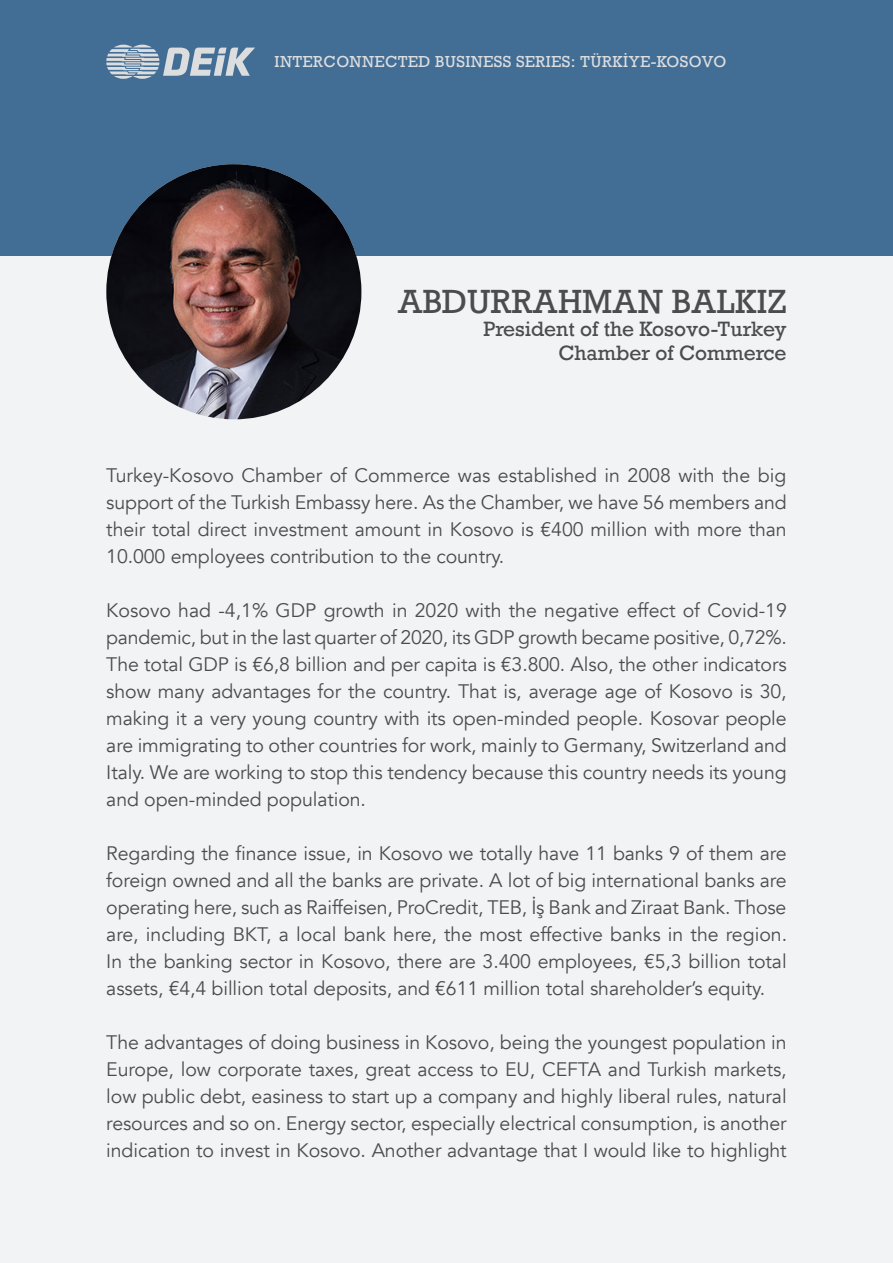
<style>
.page{position:relative;width:893px;height:1263px;background:#fff}
.page>*{position:absolute;margin:0;border:0;box-sizing:border-box;transform-origin:0 0}
.t1{font:31.5px "Rockwell";color:#4b4c4d}
.t2{font:19.5px/27px "Avenir";letter-spacing:-.005em;color:#4b4c4d;text-align:justify}
.t3{font:19.5px/23.4px "Rockwell";color:#4b4c4d;text-align:right}
.t4{font:15px "Rockwell";letter-spacing:.025em;color:#dcdddf}
</style>
<div class="page">
<div style="left:0;top:213px;width:893px;height:1050px;background:#f2f3f4"></div>
<div style="left:0;top:0;width:893px;height:255px;background:#426d94"></div>
<svg style="left:106px;top:45px;width:149px;height:34px"></svg>
<img style="left:106px;top:164px;width:255px;height:255px;border-radius:128px">
<p class="t4" style="left:275px;top:53px;width:453px">INTERCONNECTED BUSINESS SERIES: TÜRKİYE-KOSOVO</p>
<p class="t1" style="left:397px;top:282px;width:391px">ABDURRAHMAN BALKIZ</p>
<p class="t3" style="left:483px;top:318px;width:305px">President of the Kosovo-Turkey<br>Chamber of Commerce</p>
<p class="t2" style="left:106px;top:462px;width:682px">Turkey-Kosovo Chamber of Commerce was established in 2008 with the big support of the Turkish Embassy here. As the Chamber, we have 56 members and their total direct investment amount in Kosovo is €400 million with more than 10.000 employees contribution to the country.</p>
<p class="t2" style="left:106px;top:597px;width:682px">Kosovo had -4,1% GDP growth in 2020 with the negative effect of Covid-19 pandemic, but in the last quarter of 2020, its GDP growth became positive, 0,72%.<br>The total GDP is €6,8 billion and per capita is €3.800. Also, the other indicators show many advantages for the country. That is, average age of Kosovo is 30, making it a very young country with its open-minded people. Kosovar people are immigrating to other countries for work, mainly to Germany, Switzerland and Italy. We are working to stop this tendency because this country needs its young and open-minded population.</p>
<p class="t2" style="left:106px;top:840px;width:682px">Regarding the finance issue, in Kosovo we totally have 11 banks 9 of them are foreign owned and all the banks are private. A lot of big international banks are operating here, such as Raiffeisen, ProCredit, TEB, İş Bank and Ziraat Bank. Those are, including BKT, a local bank here, the most effective banks in the region.<br>In the banking sector in Kosovo, there are 3.400 employees, €5,3 billion total assets, €4,4 billion total deposits, and €611 million total shareholder’s equity.</p>
<p class="t2" style="left:106px;top:1029px;width:682px">The advantages of doing business in Kosovo, being the youngest population in Europe, low corporate taxes, great access to EU, CEFTA and Turkish markets, low public debt, easiness to start up a company and highly liberal rules, natural resources and so on. Energy sector, especially electrical consumption, is another indication to invest in Kosovo. Another advantage that I would like to highlight</p>
</div>
